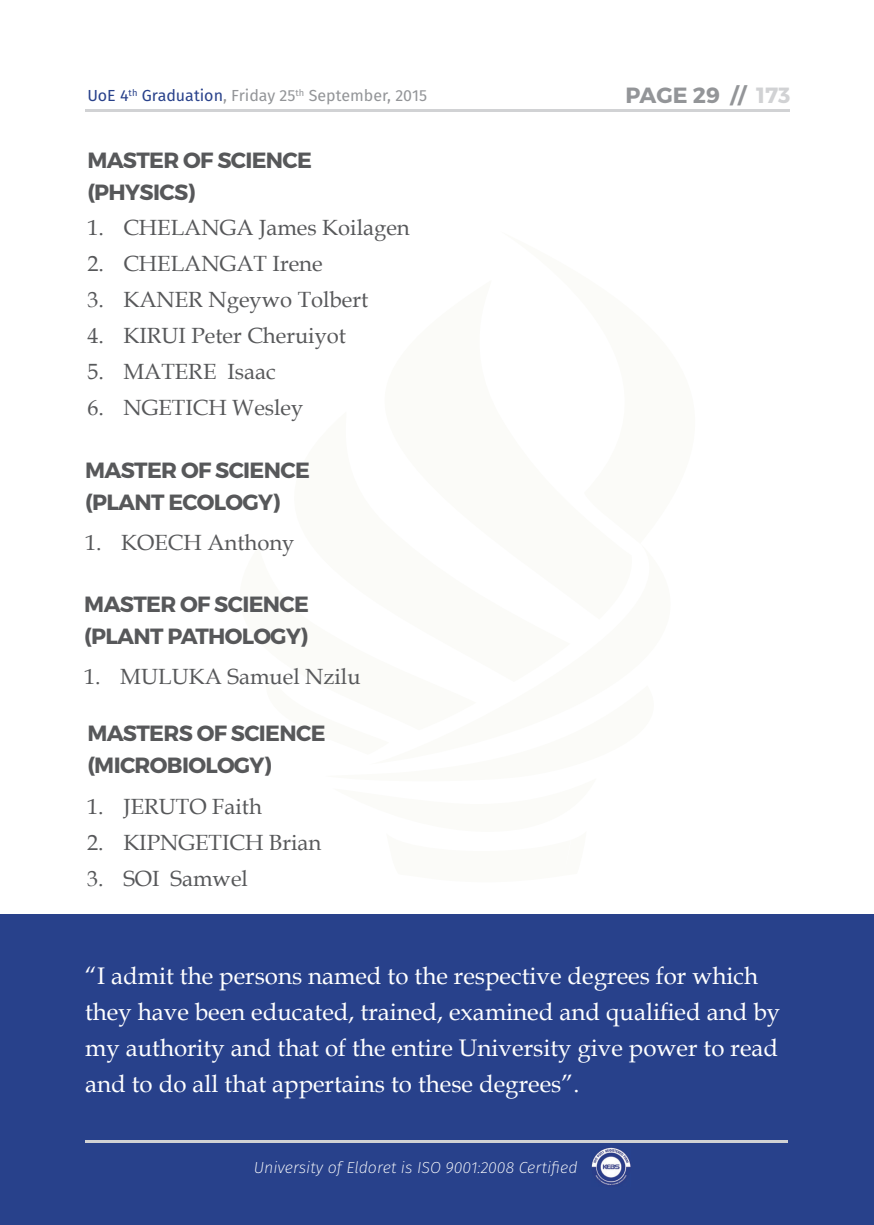
<style>
.page{position:relative;width:874px;height:1225px;background:#fff}
.page>*{position:absolute;margin:0;border:0;box-sizing:border-box;transform-origin:0 0}
.t1{font:24px/36px "Book Antiqua";color:#fff}
.t2{font:22px "Book Antiqua";color:#57585a}
.t3{font:700 22px/32px "Montserrat";letter-spacing:-.03em;color:#57585a}
.t4{font:700 22px "Montserrat";color:#939598}
.t5{font:italic 200 16px "Fira Sans";color:#fff}
.t6{font:16px "Fira Sans";color:#939598}
.s1{color:#28418b}
.s2{color:#d1d2d4}
</style>
<div class="page">
<hr style="left:85px;top:109px;width:704px;height:2px;background:#d1d2d4">
<div style="left:0;top:914px;width:873px;height:311px;background:#28418b"></div>
<hr style="left:85px;top:1140px;width:702px;height:2px;background:#d1d2d4">
<img style="left:591px;top:1148px;width:39px;height:37px">
<p class="t6" style="left:87px;top:84px;width:341px"><span class="s1">UoE 4</span><sup>th</sup> <span class="s1">Graduation</span>, Friday 25<sup>th</sup> September, 2015</p>
<p class="t4" style="left:625px;top:82px;width:166px">PAGE 29 // <span class="s2">173</span></p>
<p class="t3" style="left:87px;top:145px;width:226px">MASTER OF SCIENCE (PHYSICS)</p>
<p class="t2" style="left:87px;top:212px;width:324px">1. CHELANGA James Koilagen</p>
<p class="t2" style="left:87px;top:248px;width:237px">2. CHELANGAT Irene</p>
<p class="t2" style="left:87px;top:284px;width:282px">3. KANER Ngeywo Tolbert</p>
<p class="t2" style="left:87px;top:320px;width:260px">4. KIRUI Peter Cheruiyot</p>
<p class="t2" style="left:87px;top:356px;width:190px">5. MATERE Isaac</p>
<p class="t2" style="left:87px;top:392px;width:217px">6. NGETICH Wesley</p>
<p class="t3" style="left:85px;top:454px;width:226px">MASTER OF SCIENCE (PLANT ECOLOGY)</p>
<p class="t2" style="left:85px;top:527px;width:211px">1. KOECH Anthony</p>
<p class="t3" style="left:84px;top:588px;width:226px">MASTER OF SCIENCE (PLANT PATHOLOGY)</p>
<p class="t2" style="left:84px;top:661px;width:278px">1. MULUKA Samuel Nzilu</p>
<p class="t3" style="left:87px;top:718px;width:239px">MASTERS OF SCIENCE (MICROBIOLOGY)</p>
<p class="t2" style="left:87px;top:791px;width:176px">1. JERUTO Faith</p>
<p class="t2" style="left:87px;top:827px;width:235px">2. KIPNGETICH Brian</p>
<p class="t2" style="left:87px;top:862px;width:162px">3. SOI Samwel</p>
<p class="t1" style="left:85px;top:957px;width:696px">“I admit the persons named to the respective degrees for which they have been educated, trained, examined and qualified and by my authority and that of the entire University give power to read and to do all that appertains to these degrees”.</p>
<p class="t5" style="left:253px;top:1156px;width:325px">University of Eldoret is ISO 9001:2008 Certified</p>
</div>
